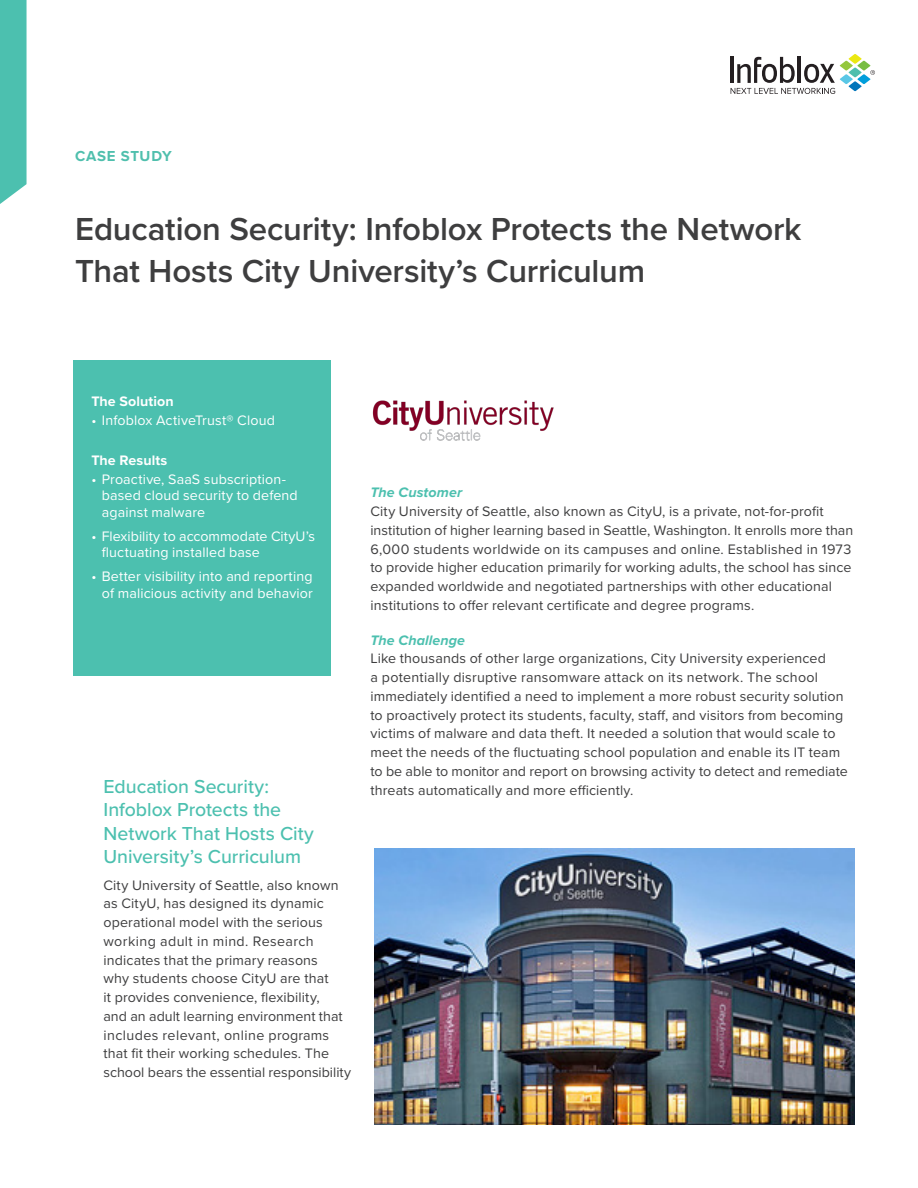
<style>
.page{position:relative;width:918px;height:1188px;background:#fff}
.page>*{position:absolute;margin:0;border:0;box-sizing:border-box;transform-origin:0 0}
.t1{font:600 33px/42px "Proxima Nova";letter-spacing:-.005em;color:#3e3e3f}
.Section_Header{font:500 19.5px/23.4px "Proxima Nova";letter-spacing:-.005em;color:#4cc0af}
.t2{font:700 15px "Proxima Nova";letter-spacing:.05em;color:#4fbfad}
.Body_text{font:14.25px/18.8px "Proxima Nova";letter-spacing:.01em;color:#3e3e3f}
.Facts{font:14.25px/16.5px "Proxima Nova";letter-spacing:.01em;color:#fff}
.Facts-2{font:700 14.25px "Proxima Nova";letter-spacing:.005em;color:#fff}
.t3{font:italic 700 14.25px "Proxima Nova";letter-spacing:.005em;color:#4cc0af}
.s1{font-weight:700;font-style:italic;color:#4cc0af}
</style>
<div class="page">
<svg style="left:0;top:0;width:27px;height:204px;background:#57c4b4"></svg>
<svg style="left:731px;top:54px;width:144px;height:40px"></svg>
<div style="left:74px;top:360px;width:258px;height:316px;background:#4cc0af"></div>
<img style="left:375px;top:849px;width:480px;height:275px">
<img style="left:372px;top:400px;width:182px;height:41px">
<p class="t2" style="left:75px;top:145px;width:98px">CASE STUDY</p>
<p class="t1" style="left:75px;top:207px;width:728px">Education Security: Infoblox Protects the Network<br>That Hosts City University’s Curriculum</p>
<p class="Facts-2" style="left:91px;top:391px;width:84px">The Solution</p>
<p class="Facts" style="left:91px;top:411px;width:185px">• Infoblox ActiveTrust® Cloud</p>
<p class="Facts-2" style="left:91px;top:450px;width:78px">The Results</p>
<p class="Facts" style="left:102px;top:470px;width:197px;text-indent:-10px">• Proactive, SaaS subscription&shy;based cloud security to defend against malware</p>
<p class="Facts" style="left:102px;top:527px;width:215px;text-indent:-10px">• Flexibility to accommodate CityU’s fluctuating installed base</p>
<p class="Facts" style="left:91px;top:568px;width:223px;text-align:right">• Better visibility into and reporting of malicious activity and behavior</p>
<p class="Section_Header" style="left:104px;top:774px;width:212px">Education Security:<br>Infoblox Protects the<br>Network That Hosts City<br>University’s Curriculum</p>
<p class="Body_text" style="left:104px;top:875px;width:249px">City University of Seattle, also known as CityU, has designed its dynamic operational model with the serious working adult in mind. Research indicates that the primary reasons<br>why students choose CityU are that<br>it provides convenience, flexibility,<br>and an adult learning environment that includes relevant, online programs that fit their working schedules. The school bears the essential responsibility</p>
<p class="t3" style="left:370px;top:482px;width:93px">The Customer</p>
<p class="Body_text" style="left:370px;top:501px;width:484px">City University of Seattle, also known as CityU, is a private, not-for-profit institution of higher learning based in Seattle, Washington. It enrolls more than 6,000 students worldwide on its campuses and online. Established in 1973 to provide higher education primarily for working adults, the school has since expanded worldwide and negotiated partnerships with other educational institutions to offer relevant certificate and degree programs.</p>
<p class="Body_text" style="left:370px;top:630px;width:479px"><span class="s1">The Challenge<br></span>Like thousands of other large organizations, City University experienced<br>a potentially disruptive ransomware attack on its network. The school immediately identified a need to implement a more robust security solution to proactively protect its students, faculty, staff, and visitors from becoming victims of malware and data theft. It needed a solution that would scale to meet the needs of the fluctuating school population and enable its IT team to be able to monitor and report on browsing activity to detect and remediate threats automatically and more efficiently.</p>
</div>
